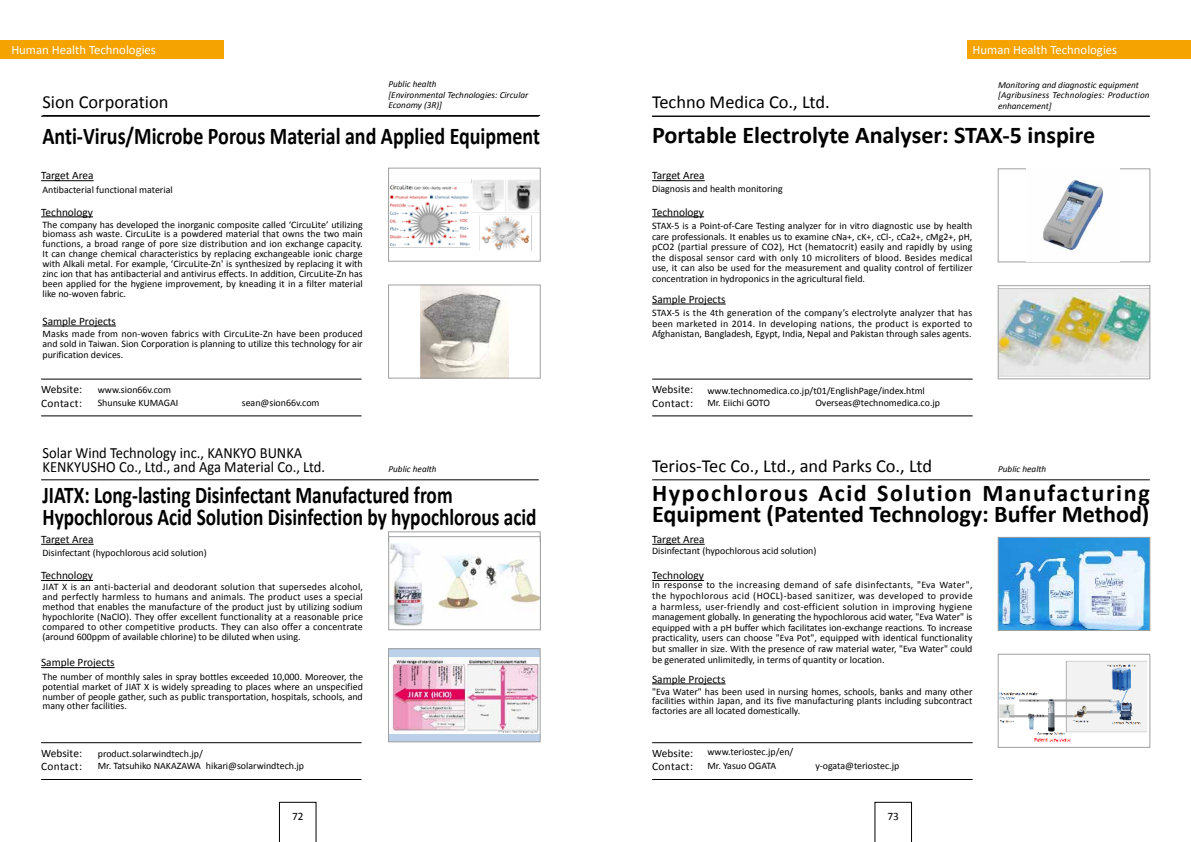
<style>
.page{position:relative;width:1191px;height:842px;background:#fff}
.page>*{position:absolute;margin:0;border:0;box-sizing:border-box;transform-origin:0 0}
.t1{font:700 24.1px/21.3px "Calibri";color:#000}
.t2{font:700 24.1px/22.7px "Calibri";color:#000;scale:.8 1}
.t3{font:700 24.1px "Calibri";color:#000;scale:.83 1}
.t4{font:18.4px "Calibri";color:#000}
.t5{font:15.6px/14.2px "Calibri";color:#000;scale:.93 1}
.t6{font:12.8px "Calibri";color:#fff}
.t7{font:11.3px/13.5px "Calibri";color:#000}
.t8{font:9.9px/9.9px "Calibri";color:#000;text-align:justify}
.t9{font:italic 9.2px/10.6px "Calibri";color:#000}
</style>
<div class="page">
<div style="left:967px;top:41px;width:224px;height:18px;background:#f5a300"></div>
<div style="left:0;top:41px;width:224px;height:18px;background:#f5a300"></div>
<hr style="left:652px;top:180px;width:52px;height:1px;background:#000">
<hr style="left:41px;top:180px;width:53px;height:1px;background:#000">
<hr style="left:652px;top:544px;width:52px;height:1px;background:#000">
<hr style="left:41px;top:544px;width:53px;height:1px;background:#000">
<hr style="left:652px;top:216px;width:52px;height:1px;background:#000">
<hr style="left:41px;top:216px;width:52px;height:1px;background:#000">
<hr style="left:652px;top:580px;width:52px;height:1px;background:#000">
<hr style="left:41px;top:580px;width:52px;height:1px;background:#000">
<hr style="left:652px;top:304px;width:73px;height:1px;background:#000">
<hr style="left:41px;top:667px;width:74px;height:1px;background:#000">
<hr style="left:41px;top:116px;width:498px;height:1px;background:#000">
<hr style="left:652px;top:479px;width:497px;height:1px;background:#000">
<hr style="left:41px;top:479px;width:498px;height:1px;background:#000">
<hr style="left:652px;top:379px;width:320px;height:1px;background:#000">
<hr style="left:41px;top:379px;width:320px;height:1px;background:#000">
<hr style="left:652px;top:742px;width:320px;height:1px;background:#000">
<hr style="left:41px;top:742px;width:320px;height:1px;background:#000">
<hr style="left:652px;top:416px;width:320px;height:1px;background:#000">
<hr style="left:41px;top:416px;width:320px;height:1px;background:#000">
<hr style="left:652px;top:779px;width:320px;height:1px;background:#000">
<hr style="left:41px;top:779px;width:320px;height:1px;background:#000">
<svg style="left:279px;top:802px;width:37px;height:40px"></svg>
<svg style="left:874px;top:802px;width:37px;height:40px"></svg>
<hr style="left:43px;top:326px;width:73px;height:1px;background:#000">
<div style="left:388px;top:649px;width:152px;height:93px;background:#bcd0e9"></div>
<img style="left:390px;top:657px;width:148px;height:76px">
<div style="left:388px;top:648px;width:152px;height:94px;border:1px solid #9fa0a0"></div>
<img style="left:390px;top:179px;width:148px;height:71px">
<div style="left:388px;top:168px;width:152px;height:93px;border:1px solid #9fa0a0"></div>
<img style="left:420px;top:287px;width:88px;height:89px">
<div style="left:388px;top:285px;width:152px;height:93px;border:1px solid #9fa0a0"></div>
<hr style="left:42px;top:115px;width:498px;height:1px;background:#000">
<img style="left:390px;top:543px;width:148px;height:83px">
<div style="left:388px;top:536px;width:152px;height:94px;border:1px solid #9fa0a0"></div>
<hr style="left:652px;top:683px;width:73px;height:1px;background:#000">
<div style="left:998px;top:169px;width:152px;height:93px;border:1px solid #9fa0a0"></div>
<img style="left:1000px;top:288px;width:148px;height:89px">
<div style="left:998px;top:286px;width:152px;height:93px;border:1px solid #9fa0a0"></div>
<hr style="left:652px;top:116px;width:497px;height:1px;background:#000">
<img style="left:1026px;top:169px;width:93px;height:93px">
<img style="left:1000px;top:539px;width:148px;height:90px">
<div style="left:998px;top:537px;width:152px;height:94px;border:1px solid #9fa0a0"></div>
<img style="left:1000px;top:660px;width:147px;height:82px">
<div style="left:998px;top:654px;width:152px;height:93px;border:1px solid #9fa0a0"></div>
<p class="t6" style="left:11px;top:41px;width:146px">Human Health Technologies</p>
<p class="t6" style="left:972px;top:41px;width:146px">Human Health Technologies</p>
<p class="t9" style="left:388px;top:78px;width:141px">Public health<br>[Environmental Technologies: Circular<br>Economy (3R)]</p>
<h2 class="t4" style="left:42px;top:89px;width:128px">Sion Corporation</h2>
<h1 class="t3" style="left:42px;top:119px;width:601px">Anti-Virus/Microbe Porous Material and Applied Equipment</h1>
<p class="t9" style="left:998px;top:79px;width:153px">Monitoring and diagnostic equipment [Agribusiness Technologies: Production enhancement]</p>
<h2 class="t4" style="left:652px;top:89px;width:179px">Techno Medica Co., Ltd.</h2>
<h1 class="t1" style="left:652px;top:123px;width:445px">Portable Electrolyte Analyser: STAX-5 inspire</h1>
<p class="t7" style="left:41px;top:169px;width:54px">Target Area</p>
<p class="t7" style="left:652px;top:169px;width:54px">Target Area</p>
<p class="t8" style="left:42px;top:184px;width:132px">Antibacterial functional material</p>
<p class="t8" style="left:652px;top:184px;width:132px">Diagnosis and health monitoring</p>
<p class="t7" style="left:41px;top:205px;width:53px">Technology</p>
<p class="t7" style="left:652px;top:205px;width:53px">Technology</p>
<p class="t8" style="left:42px;top:219px;width:322px">The company has developed the inorganic composite called ‘CircuLite’ utilizing biomass ash waste. CircuLite is a powdered material that owns the two main functions, a broad range of pore size distribution and ion exchange capacity.<br>It can change chemical characteristics by replacing exchangeable ionic charge with Alkali metal. For example, ‘CircuLite-Zn' is synthesized by replacing it with zinc ion that has antibacterial and antivirus effects. In addition, CircuLite-Zn has been applied for the hygiene improvement, by kneading it in a filter material like no-woven fabric.</p>
<p class="t8" style="left:42px;top:328px;width:322px;line-height:10.6px">Masks made from non-woven fabrics with CircuLite-Zn have been produced and sold in Taiwan. Sion Corporation is planning to utilize this technology for air purification devices.</p>
<p class="t8" style="left:652px;top:220px;width:322px;line-height:10.6px">STAX-5 is a Point-of-Care Testing analyzer for in vitro diagnostic use by health care professionals. It enables us to examine cNa+, cK+, cCl-, cCa2+, cMg2+, pH, pCO2 (partial pressure of CO2), Hct (hematocrit) easily and rapidly by using the disposal sensor card with only 10 microliters of blood. Besides medical use, it can also be used for the measurement and quality control of fertilizer concentration in hydroponics in the agricultural field.</p>
<p class="t8" style="left:652px;top:307px;width:322px;line-height:10.6px">STAX-5 is the 4th generation of the company’s electrolyte analyzer that has been marketed in 2014. In developing nations, the product is exported to Afghanistan, Bangladesh, Egypt, India, Nepal and Pakistan through sales agents.</p>
<p class="t7" style="left:41px;top:292px;width:75px">Sample Projects</p>
<p class="t7" style="left:652px;top:292px;width:75px">Sample Projects</p>
<p class="t7" style="left:43px;top:314px;width:75px">Sample Projects</p>
<p class="t7" style="left:41px;top:383px;width:42px">Website:<br>Contact:</p>
<p class="t8" style="left:98px;top:382px;width:82px;line-height:13.5px">www.sion66v.com<br>Shunsuke KUMAGAI</p>
<p class="t8" style="left:242px;top:397px;width:79px">sean@sion66v.com</p>
<p class="t7" style="left:652px;top:383px;width:42px">Website:<br>Contact:</p>
<p class="t8" style="left:707px;top:384px;width:219px;line-height:12.8px">www.technomedica.co.jp/t01/EnglishPage/index.html<br>Mr. Eiichi GOTO</p>
<p class="t8" style="left:815px;top:398px;width:126px">Overseas@technomedica.co.jp</p>
<h3 class="t5" style="left:43px;top:445px;width:305px">Solar Wind Technology inc., KANKYO BUNKA<br>KENKYUSHO Co., Ltd., and Aga Material Co., Ltd.</h3>
<h1 class="t2" style="left:43px;top:482px;width:619px">JIATX: Long-lasting Disinfectant Manufactured from<br>Hypochlorous Acid Solution Disinfection by hypochlorous acid</h1>
<p class="t9" style="left:388px;top:463px;width:50px">Public health</p>
<h2 class="t4" style="left:652px;top:453px;width:281px">Terios-Tec Co., Ltd., and Parks Co., Ltd</h2>
<h1 class="t1" style="left:652px;top:481px;width:499px">Hypochlorous Acid Solution Manufacturing<br>Equipment (Patented Technology: Buffer Method)</h1>
<p class="t9" style="left:998px;top:464px;width:50px">Public health</p>
<p class="t7" style="left:41px;top:532px;width:54px">Target Area</p>
<p class="t7" style="left:652px;top:532px;width:54px">Target Area</p>
<p class="t8" style="left:43px;top:548px;width:166px">Disinfectant (hypochlorous acid solution)</p>
<p class="t8" style="left:652px;top:546px;width:166px">Disinfectant (hypochlorous acid solution)</p>
<p class="t7" style="left:41px;top:568px;width:53px">Technology</p>
<p class="t7" style="left:652px;top:568px;width:53px">Technology</p>
<p class="t8" style="left:652px;top:579px;width:322px;line-height:10.6px">In response to the increasing demand of safe disinfectants, "Eva Water", the hypochlorous acid (HOCL)-based sanitizer, was developed to provide a harmless, user-friendly and cost-efficient solution in improving hygiene management globally. In generating the hypochlorous acid water, "Eva Water" is equipped with a pH buffer which facilitates ion-exchange reactions. To increase practicality, users can choose "Eva Pot", equipped with identical functionality but smaller in size. With the presence of raw material water, "Eva Water" could be generated unlimitedly, in terms of quantity or location.</p>
<p class="t8" style="left:652px;top:686px;width:322px">"Eva Water" has been used in nursing homes, schools, banks and many other facilities within Japan, and its five manufacturing plants including subcontract factories are all located domestically.</p>
<p class="t8" style="left:43px;top:582px;width:322px">JIAT X is an anti-bacterial and deodorant solution that supersedes alcohol, and perfectly harmless to humans and animals. The product uses a special method that enables the manufacture of the product just by utilizing sodium hypochlorite (NaClO). They offer excellent functionality at a reasonable price compared to other competitive products. They can also offer a concentrate (around 600ppm of available chlorine) to be diluted when using.</p>
<p class="t8" style="left:43px;top:671px;width:322px">The number of monthly sales in spray bottles exceeded 10,000. Moreover, the potential market of JIAT X is widely spreading to places where an unspecified number of people gather, such as public transportation, hospitals, schools, and many other facilities.</p>
<p class="t7" style="left:41px;top:655px;width:75px">Sample Projects</p>
<p class="t7" style="left:652px;top:655px;width:75px">Sample Projects</p>
<p class="t7" style="left:652px;top:672px;width:75px">Sample Projects</p>
<p class="t7" style="left:41px;top:746px;width:42px">Website:<br>Contact:</p>
<p class="t8" style="left:98px;top:746px;width:208px;line-height:12.8px">product.solarwindtech.jp/<br>Mr. Tatsuhiko NAKAZAWA hikari@solarwindtech.jp</p>
<p class="t7" style="left:652px;top:746px;width:42px">Website:<br>Contact:</p>
<p class="t8" style="left:707px;top:744px;width:87px;line-height:14.2px">www.teriostec.jp/en/<br>Mr. Yasuo OGATA</p>
<p class="t8" style="left:815px;top:761px;width:85px">y-ogata@teriostec.jp</p>
<p class="t7" style="left:292px;top:809px;width:13px">72</p>
<p class="t7" style="left:887px;top:809px;width:13px">73</p>
</div>
